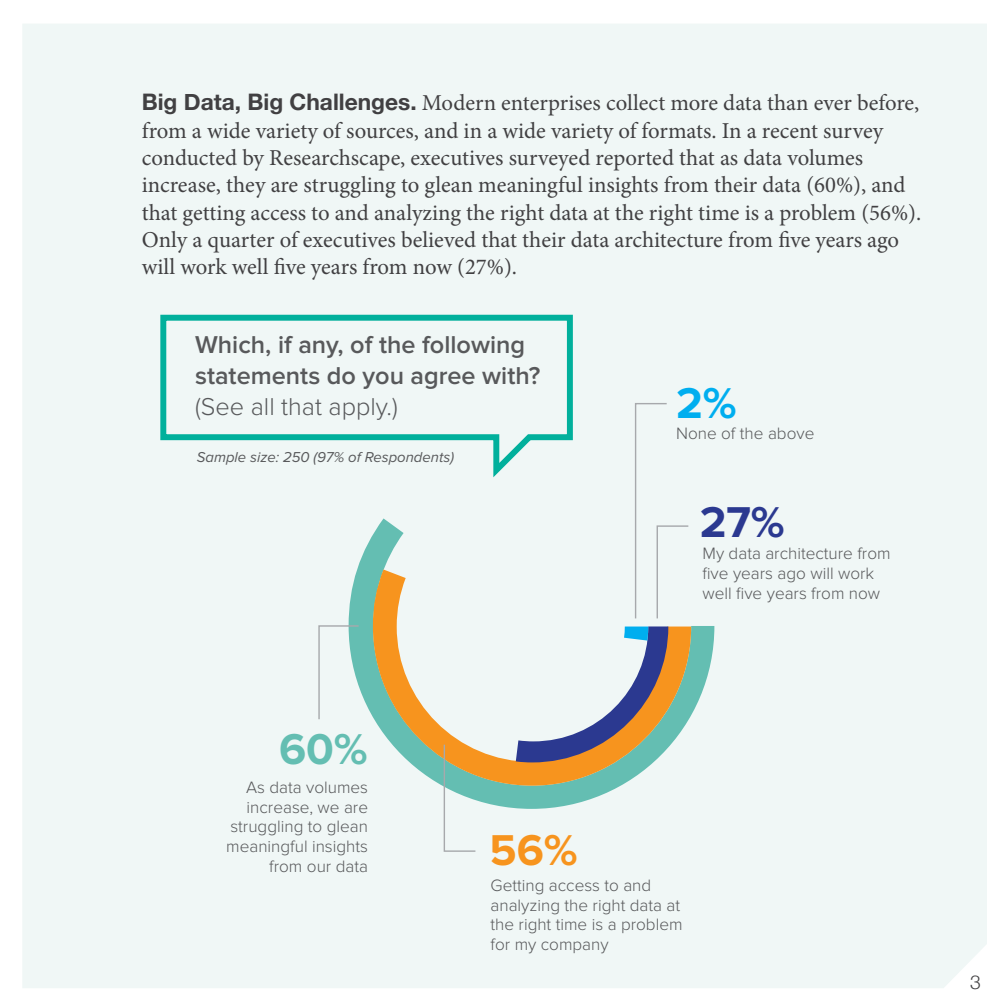
<style>
.page{position:relative;width:1008px;height:1008px;background:#fff}
.page>*{position:absolute;margin:0;border:0;box-sizing:border-box;transform-origin:0 0}
.t1{font:700 44.8px "Proxima Nova";color:#2b3990}
.t2{font:700 44.8px "Proxima Nova";color:#f7941e}
.t3{font:700 44.8px "Proxima Nova";color:#64beb2}
.t4{font:700 44.8px "Proxima Nova";color:#00aeef}
.t5{font:600 25.2px/31.2px "Proxima Nova";color:#58595b}
.t6{font:300 25.2px "Proxima Nova";color:#58595b}
.t7{font:22.75px/27.3px "Minion Pro";color:#414042}
.t8{font:300 19.25px "Helvetica Neue";color:#414042}
.t9{font:300 17.15px/19.8px "Proxima Nova";color:#58595b}
.t10{font:italic 14.88px "Proxima Nova";color:#58595b}
.s1{font-family:"Helvetica Neue";font-weight:700}
</style>
<div class="page">
<div style="left:22px;top:24px;width:965px;height:964px;background:#f0f7f6"></div>
<svg style="left:349px;top:518px;width:365px;height:291px;fill:#f0f7f6"></svg>
<svg style="left:373px;top:570px;width:318px;height:216px;fill:#f0f7f6"></svg>
<svg style="left:516px;top:626px;width:152px;height:136px"></svg>
<svg style="left:634px;top:402px;width:56px;height:218px"></svg>
<svg style="left:443px;top:743px;width:34px;height:110px"></svg>
<svg style="left:318px;top:625px;width:42px;height:96px"></svg>
<svg style="left:157px;top:312px;width:419px;height:173px"></svg>
<p class="t7" style="left:142px;top:90px;width:781px"><span class="s1">Big Data, Big Challenges.</span> Modern enterprises collect more data than ever before, from a wide variety of sources, and in a wide variety of formats. In a recent survey conducted by Researchscape, executives surveyed reported that as data volumes increase, they are struggling to glean meaningful insights from their data (60%), and that getting access to and analyzing the right data at the right time is a problem (56%).<br>Only a quarter of executives believed that their data architecture from five years ago will work well five years from now (27%).</p>
<p class="t5" style="left:195px;top:330px;width:347px">Which, if any, of the following statements do you agree with?</p>
<p class="t6" style="left:195px;top:392px;width:204px">(See all that apply.)</p>
<p class="t10" style="left:197px;top:448px;width:259px">Sample size: 250 (97% of Respondents)</p>
<h1 class="t4" style="left:676px;top:377px;width:62px">2%</h1>
<p class="t9" style="left:676px;top:423px;width:140px">None of the above</p>
<h1 class="t1" style="left:700px;top:496px;width:87px">27%</h1>
<p class="t9" style="left:702px;top:544px;width:190px">My data architecture from five years ago will work well five years from now</p>
<h1 class="t3" style="left:279px;top:723px;width:90px">60%</h1>
<p class="t9" style="left:226px;top:777px;width:143px;text-align:right">As data volumes increase, we are struggling to glean meaningful insights from our data</p>
<h1 class="t2" style="left:490px;top:825px;width:90px">56%</h1>
<p class="t9" style="left:491px;top:875px;width:194px">Getting access to and analyzing the right data at the right time is a problem for my company</p>
<p class="t8" style="left:970px;top:967px;width:12px">3</p>
</div>
